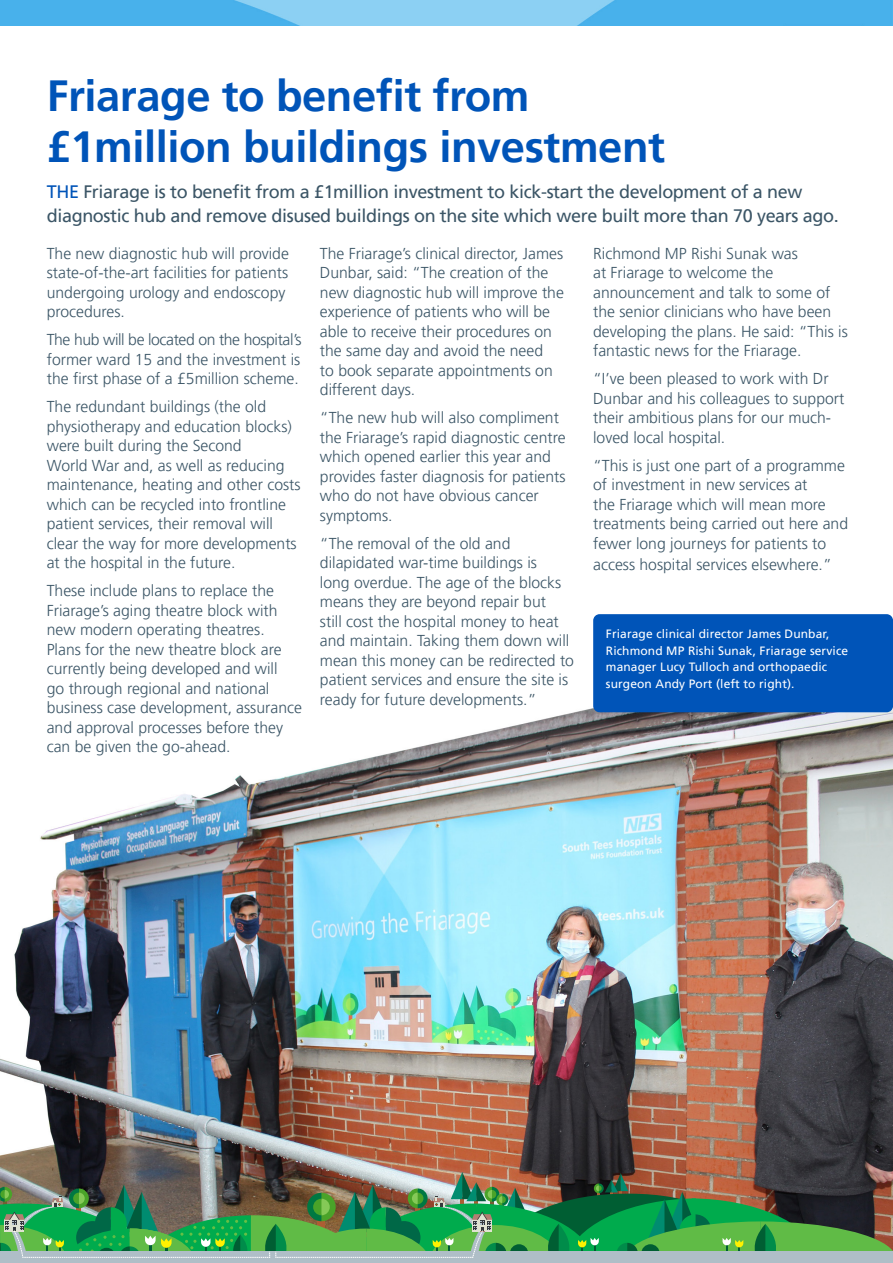
<style>
.page{position:relative;width:893px;height:1263px;background:#fff}
.page>*{position:absolute;margin:0;border:0;box-sizing:border-box;transform-origin:0 0}
.t1{font:700 43.5px/51px "Frutiger LT Pro";letter-spacing:-.01em;color:#0054b8}
.t2{font:18px/24px "Frutiger LT Pro";letter-spacing:-.02em;color:#3b5566}
.t3{font:300 15.75px/19.5px "Frutiger LT Pro";color:#3b5566}
.Para{font:12px/16.5px "Frutiger LT Pro";letter-spacing:.01em;color:#fff}
.s1{color:#0054b8}
</style>
<div class="page">
<img style="left:0;top:708px;width:893px;height:464px">
<img style="left:0;top:1172px;width:893px;height:91px">
<img style="left:0;top:0;width:893px;height:26px">
<div style="left:593px;top:614px;width:300px;height:98px;background:#0054b8;border-radius:6px"></div>
<p class="t1" style="left:47px;top:71px;width:620px">Friarage to benefit from £1million buildings investment</p>
<p class="t2" style="left:47px;top:180px;width:793px"><span class="s1">THE</span> Friarage is to benefit from a £1million investment to kick-start the development of a new diagnostic hub and remove disused buildings on the site which were built more than 70 years ago.</p>
<p class="t3" style="left:47px;top:244px;width:244px">The new diagnostic hub will provide state-of-the-art facilities for patients undergoing urology and endoscopy procedures.</p>
<p class="t3" style="left:47px;top:330px;width:256px;text-align:justify">The hub will be located on the hospital’s former ward 15 and the investment is the first phase of a £5million scheme.</p>
<p class="t3" style="left:47px;top:397px;width:255px">The redundant buildings (the old physiotherapy and education blocks) were built during the Second<br>World War and, as well as reducing maintenance, heating and other costs which can be recycled into frontline patient services, their removal will clear the way for more developments at the hospital in the future.</p>
<p class="t3" style="left:47px;top:581px;width:257px">These include plans to replace the Friarage’s aging theatre block with new modern operating theatres.<br>Plans for the new theatre block are currently being developed and will<br>go through regional and national business case development, assurance and approval processes before they can be given the go-ahead.</p>
<p class="t3" style="left:320px;top:244px;width:245px">The Friarage’s clinical director, James<br>Dunbar, said: “The creation of the new diagnostic hub will improve the experience of patients who will be able to receive their procedures on the same day and avoid the need<br>to book separate appointments on different days.</p>
<p class="t3" style="left:320px;top:408px;width:247px">“The new hub will also compliment the Friarage’s rapid diagnostic centre which opened earlier this year and provides faster diagnosis for patients who do not have obvious cancer symptoms.</p>
<p class="t3" style="left:320px;top:534px;width:256px">“The removal of the old and dilapidated war-time buildings is<br>long overdue. The age of the blocks means they are beyond repair but<br>still cost the hospital money to heat and maintain. Taking them down will mean this money can be redirected to patient services and ensure the site is ready for future developments.”</p>
<p class="t3" style="left:593px;top:244px;width:256px">Richmond MP Rishi Sunak was<br>at Friarage to welcome the announcement and talk to some of the senior clinicians who have been developing the plans. He said: “This is fantastic news for the Friarage.</p>
<p class="t3" style="left:593px;top:369px;width:253px">“I’ve been pleased to work with Dr<br>Dunbar and his colleagues to support their ambitious plans for our much&shy;loved local hospital.</p>
<p class="t3" style="left:593px;top:456px;width:256px">“This is just one part of a programme of investment in new services at<br>the Friarage which will mean more treatments being carried out here and fewer long journeys for patients to</p>
<p class="t3" style="left:593px;top:555px;width:240px">access hospital services elsewhere.”</p>
<p class="Para" style="left:606px;top:626px;width:244px">Friarage clinical director James Dunbar, Richmond MP Rishi Sunak, Friarage service manager Lucy Tulloch and orthopaedic surgeon Andy Port (left to right).</p>
</div>
